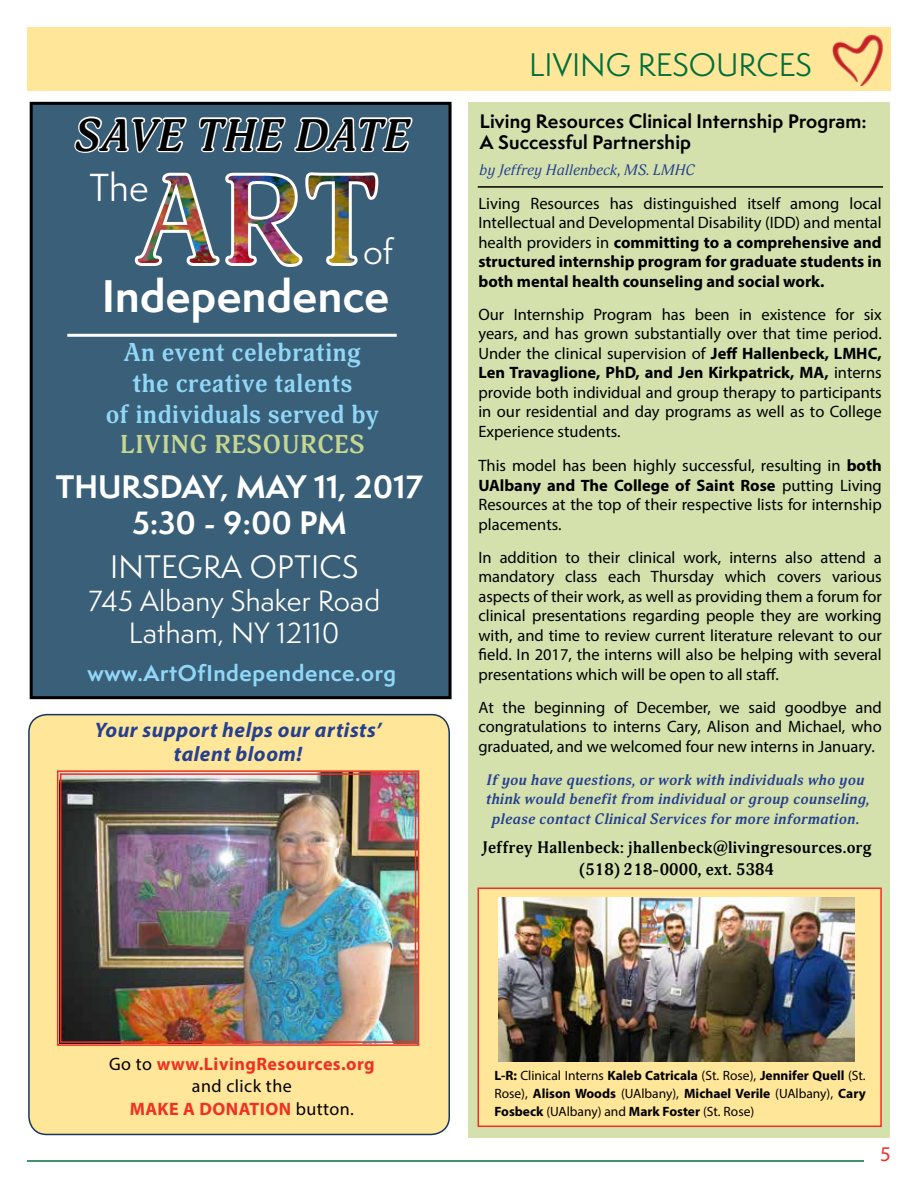
<style>
.page{position:relative;width:918px;height:1188px;background:#fff}
.page>*{position:absolute;margin:0;border:0;box-sizing:border-box;transform-origin:0 0}
.t1{font:italic 700 45px "Adonis";letter-spacing:.02em;color:#000}
.t2{font:700 42px "Semplicita Pro";letter-spacing:.01em;color:#fff}
.t3{font:36px "Semplicita Pro";color:#fff}
.t4{font:33px "Semplicita Pro";color:#fff}
.t5{font:700 30px/36px "Semplicita Pro";color:#fff;text-align:center}
.t6{font:30px "Semplicita Pro";color:#00703c}
.t7{font:30px "Semplicita Pro";letter-spacing:.01em;color:#fff}
.t8{font:27px/32.4px "Semplicita Pro";letter-spacing:.01em;color:#fff;text-align:center}
.t9{font:700 25.5px/30.6px "Adonis";letter-spacing:.02em;color:#91d8f8;text-align:center}
.t10{font:700 25.5px "Adonis";letter-spacing:.02em;color:#c6d792}
.t11{font:italic 700 21px/24px "Myriad Pro";letter-spacing:.025em;color:#25408f;text-align:center}
.t12{font:700 21px "Semplicita Pro";letter-spacing:.03em;color:#91d8f8}
.t13{font:21px "Myriad Pro";color:#ee3124}
.t14{font:700 18px/21px "Semplicita Pro";letter-spacing:.01em;color:#000}
.t15{font:700 18px/22.5px "Myriad Pro";letter-spacing:.025em;color:#ee3124;text-align:center}
.t16{font:16.5px/19.5px "Myriad Pro";color:#000;text-align:justify}
.t17{font:700 16.5px/19.5px "Myriad Pro";color:#000;text-align:justify}
.t18{font:700 16.5px/22.5px "Adonis";letter-spacing:.02em;color:#000;text-align:center}
.t19{font:italic 700 15px/19.5px "Adonis";letter-spacing:.02em;color:#25408f;text-align:center}
.t20{font:italic 15px "Adonis";letter-spacing:.01em;color:#25408f}
.t21{font:700 13.5px/18px "Myriad Pro";color:#000;text-align:justify}
.s1{font-weight:400}
.s2{font-weight:700}
.s3{font-weight:400;color:#000}
</style>
<div class="page">
<hr style="left:27px;top:1160px;width:837px;height:2px;background:#00703c">
<div style="left:31px;top:103px;width:419px;height:595px;background:#3a5f78"></div>
<div style="left:30px;top:102px;width:422px;height:597px;border:3px solid #000"></div>
<div style="left:469px;top:102px;width:421px;height:1036px;background:#d4e1ad"></div>
<div style="left:478px;top:888px;width:404px;height:239px;background:#ffe698;border:2px solid #ee3124"></div>
<div style="left:27px;top:27px;width:864px;height:63px;background:#ffe698"></div>
<img style="left:832px;top:35px;width:51px;height:50px">
<div style="left:29px;top:715px;width:420px;height:419px;background:#ffe698;border-radius:18px"></div>
<div style="left:28px;top:714px;width:422px;height:421px;border:2px solid #17365d;border-radius:18px"></div>
<img style="left:134px;top:172px;width:245px;height:95px">
<hr style="left:67px;top:334px;width:330px;height:3px;background:#fff">
<svg style="left:73px;top:90px;width:115px;height:63px"></svg>
<svg style="left:199px;top:117px;width:87px;height:36px"></svg>
<svg style="left:293px;top:90px;width:121px;height:63px"></svg>
<hr style="left:478px;top:186px;width:405px;height:2px;background:#000">
<img style="left:499px;top:898px;width:355px;height:164px">
<img style="left:57px;top:770px;width:363px;height:276px">
<div style="left:60px;top:773px;width:356px;height:270px;border:1px solid #ee3124"></div>
<h1 class="t1" style="left:75px;top:109px;width:337px">SAVE THE DATE</h1>
<h3 class="t3" style="left:90px;top:162px;width:61px">The</h3>
<h3 class="t4" style="left:363px;top:229px;width:31px">of</h3>
<h2 class="t2" style="left:102px;top:264px;width:288px">Independence</h2>
<h3 class="t9" style="left:106px;top:338px;width:275px">An event celebrating the creative talents<br>of individuals served by</h3>
<h3 class="t10" style="left:120px;top:430px;width:246px">LIVING RESOURCES</h3>
<h3 class="t5" style="left:56px;top:468px;width:369px">THURSDAY, MAY 11, 2017<br>5:30 - 9:00 PM</h3>
<h3 class="t7" style="left:110px;top:546px;width:250px">INTEGRA OPTICS</h3>
<h3 class="t8" style="left:89px;top:584px;width:293px">745 Albany Shaker Road<br>Latham, NY 12110</h3>
<p class="t12" style="left:87px;top:658px;width:310px">www.ArtOfIndependence.org</p>
<p class="t11" style="left:95px;top:717px;width:288px">Your support helps our artists’ talent bloom!</p>
<h3 class="t6" style="left:529px;top:43px;width:284px">LIVING RESOURCES</h3>
<p class="t14" style="left:480px;top:110px;width:388px">Living Resources Clinical Internship Program:<br>A Successful Partnership</p>
<p class="t20" style="left:480px;top:161px;width:217px">by Jeffrey Hallenbeck, MS. LMHC</p>
<p class="t17" style="left:478px;top:193px;width:405px"><span class="s1">Living Resources has distinguished itself among local Intellectual and Developmental Disability (IDD) and mental health providers in</span> committing to a comprehensive and structured internship program for graduate students in both mental health counseling and social work.</p>
<p class="t16" style="left:478px;top:304px;width:405px">Our Internship Program has been in existence for six years, and has grown substantially over that time period.<br>Under the clinical supervision of <span class="s2">Jeff Hallenbeck, LMHC, Len Travaglione, PhD, and Jen Kirkpatrick, MA,</span> interns provide both individual and group therapy to participants in our residential and day programs as well as to College Experience students.</p>
<p class="t16" style="left:478px;top:456px;width:405px">This model has been highly successful, resulting in <span class="s2">both UAlbany and The College of Saint Rose</span> putting Living Resources at the top of their respective lists for internship placements.</p>
<p class="t16" style="left:478px;top:547px;width:405px">In addition to their clinical work, interns also attend a mandatory class each Thursday which covers various aspects of their work, as well as providing them a forum for clinical presentations regarding people they are working with, and time to review current literature relevant to our field. In 2017, the interns will also be helping with several presentations which will be open to all staff.</p>
<p class="t16" style="left:478px;top:697px;width:405px">At the beginning of December, we said goodbye and congratulations to interns Cary, Alison and Michael, who graduated, and we welcomed four new interns in January.</p>
<p class="t19" style="left:486px;top:770px;width:385px">If you have questions, or work with individuals who you think would benefit from individual or group counseling, please contact Clinical Services for more information.</p>
<p class="t18" style="left:482px;top:836px;width:391px">Jeffrey Hallenbeck: jhallenbeck@livingresources.org (518) 218-0000, ext. 5384</p>
<p class="t15" style="left:109px;top:1052px;width:267px"><span class="s3">Go to</span> www.LivingResources.org <span class="s3">and click the<br></span>MAKE A DONATION <span class="s3">button.</span></p>
<p class="t21" style="left:494px;top:1066px;width:373px">L-R: <span class="s1">Clinical Interns</span> Kaleb Catricala <span class="s1">(St. Rose),</span> Jennifer Quell <span class="s1">(St.<br>Rose),</span> Alison Woods <span class="s1">(UAlbany),</span> Michael Verile <span class="s1">(UAlbany),</span> Cary Fosbeck <span class="s1">(UAlbany) and</span> Mark Foster <span class="s1">(St. Rose)</span></p>
<p class="t13" style="left:880px;top:1141px;width:12px">5</p>
</div>
